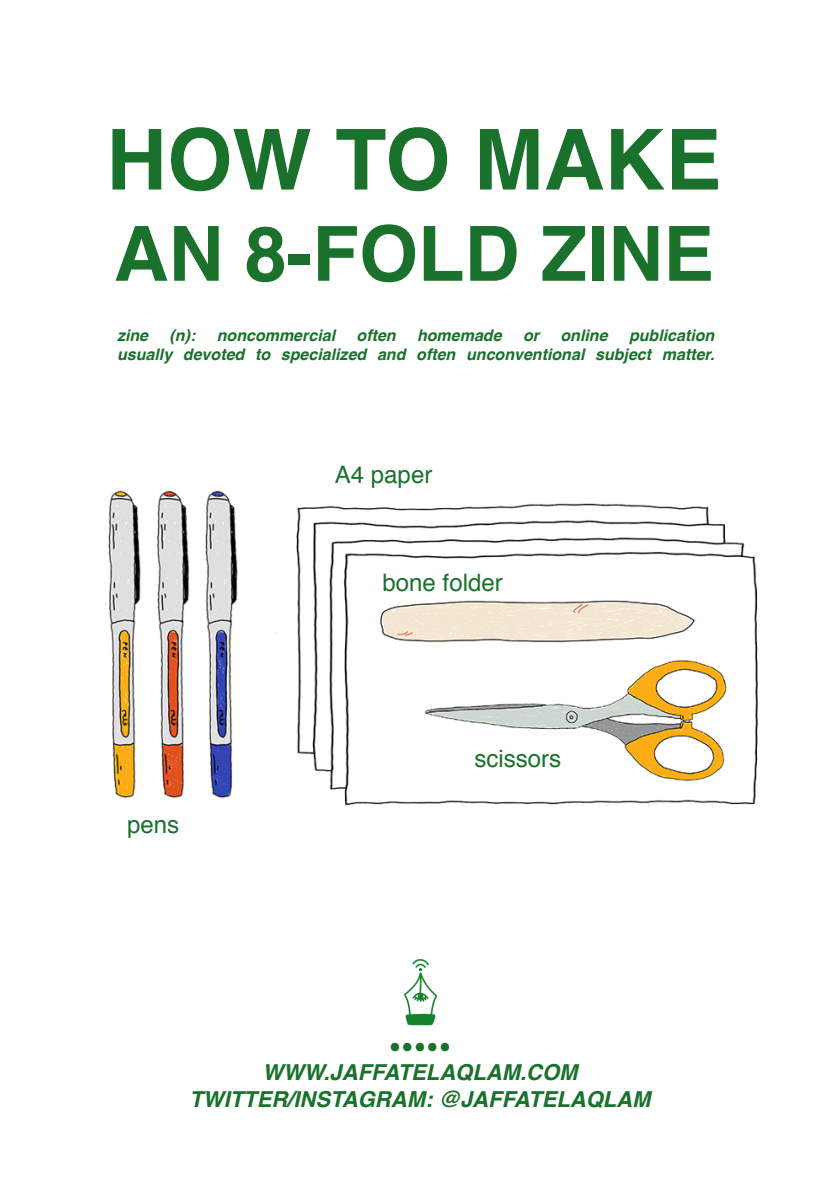
<style>
.page{position:relative;width:840px;height:1191px;background:#fff}
.page>*{position:absolute;margin:0;border:0;box-sizing:border-box;transform-origin:0 0}
.t1{font:700 84px "Helvetica";color:#19712b}
.t2{font:700 76px "Helvetica";color:#19712b}
.t3{font:32px "Minion Pro";color:#19712b}
.t4{font:24px "Helvetica";color:#19712b}
.t5{font:italic 700 22px "Helvetica";color:#19712b}
.t6{font:italic 700 16px "Helvetica";color:#19712b}
</style>
<div class="page">
<img style="left:108px;top:490px;width:650px;height:316px">
<img style="left:404px;top:959px;width:33px;height:67px">
<p class="t1" style="left:106px;top:92px;width:616px">HOW TO MAKE</p>
<p class="t2" style="left:114px;top:193px;width:601px">AN 8-FOLD ZINE</p>
<p class="t6" style="left:117px;top:322px;width:33px">zine</p>
<p class="t6" style="left:169px;top:322px;width:27px">(n):</p>
<p class="t6" style="left:217px;top:322px;width:120px">noncommercial</p>
<p class="t6" style="left:356px;top:322px;width:41px">often</p>
<p class="t6" style="left:417px;top:322px;width:86px">homemade</p>
<p class="t6" style="left:522px;top:322px;width:18px">or</p>
<p class="t6" style="left:560px;top:322px;width:49px">online</p>
<p class="t6" style="left:628px;top:322px;width:87px">publication</p>
<p class="t6" style="left:117px;top:341px;width:598px">usually devoted to specialized and often unconventional subject matter.</p>
<p class="t4" style="left:334px;top:456px;width:99px">A4 paper</p>
<p class="t4" style="left:382px;top:564px;width:122px">bone folder</p>
<p class="t4" style="left:127px;top:806px;width:54px">pens</p>
<p class="t4" style="left:474px;top:739px;width:88px">scissors</p>
<p class="t3" style="left:388px;top:1022px;width:64px">•••••</p>
<p class="t5" style="left:262px;top:1054px;width:316px">WWW.JAFFATELAQLAM.COM</p>
<p class="t5" style="left:189px;top:1081px;width:462px">TWITTER/INSTAGRAM: @JAFFATELAQLAM</p>
</div>
